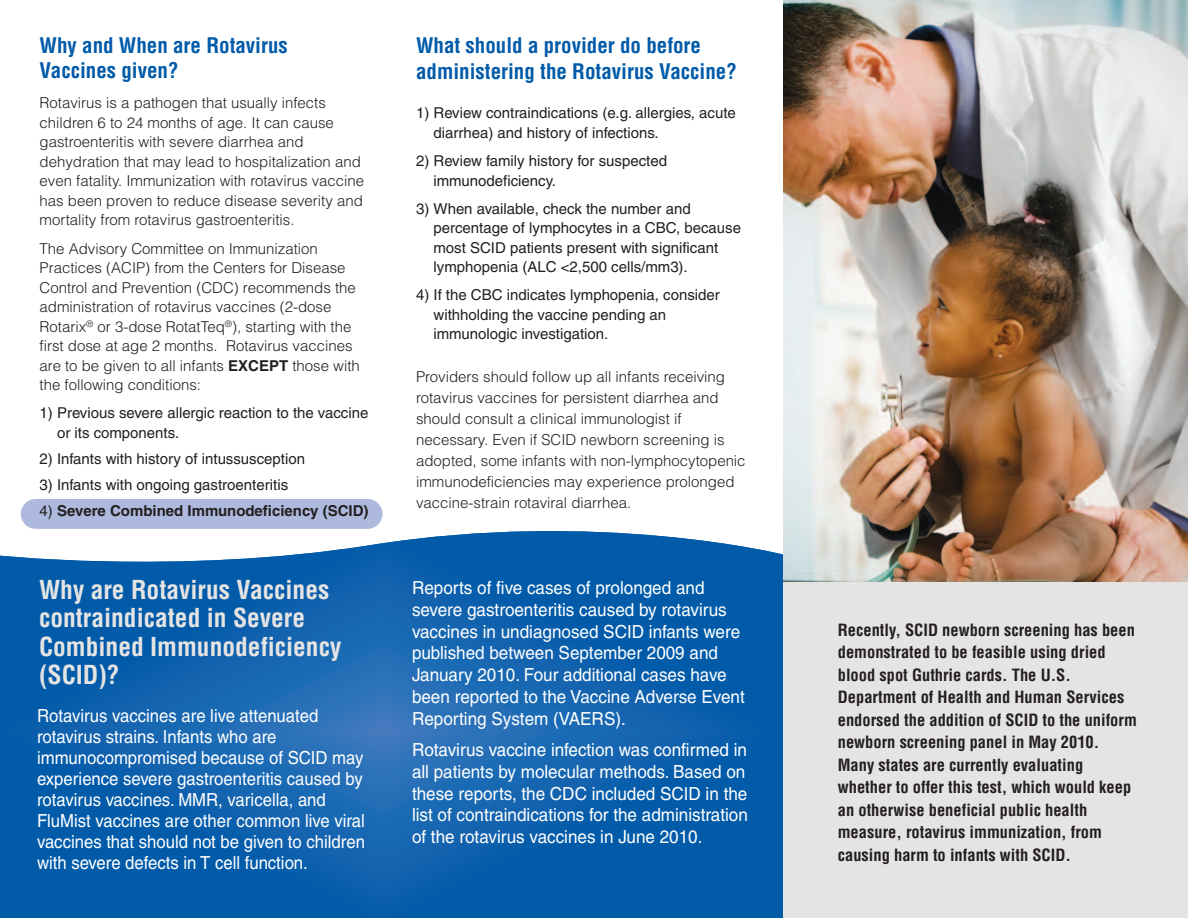
<style>
.page{position:relative;width:1188px;height:918px;background:#fff}
.page>*{position:absolute;margin:0;border:0;box-sizing:border-box;transform-origin:0 0}
.t1{font:700 condensed 25.5px/28.5px "Helvetica";color:#e5e4e3}
.t2{font:700 condensed 21px/25.2px "Helvetica";color:#015ba9}
.t3{font:18px/21.8px "Helvetica";color:#fff;scale:.95 1}
.t4{font:18px/21px "Helvetica";color:#fff;scale:.93 1}
.t5{font:700 condensed 16.5px/22.5px "Helvetica";color:#231f20}
.t6{font:300 15px/19.5px "Helvetica";color:#231f20}
.t7{font:15px/19.5px "Helvetica";color:#231f20}
.t8{font:700 15px "Helvetica";color:#231f20}
.s1{font-weight:700}
.s2{font-weight:400}
</style>
<div class="page">
<div style="left:783px;top:554px;width:405px;height:364px;background:#e5e4e3"></div>
<img style="left:783px;top:0;width:405px;height:581px">
<div style="left:21px;top:499px;width:361px;height:30px;background:#adbadd;border-radius:15px"></div>
<svg style="left:0;top:531px;width:783px;height:387px;background:#1667b0"></svg>
<h2 class="t2" style="left:40px;top:33px;width:250px">Why and When are Rotavirus<br>Vaccines given?</h2>
<p class="t6" style="left:40px;top:93px;width:326px">Rotavirus is a pathogen that usually infects children 6 to 24 months of age. It can cause gastroenteritis with severe diarrhea and dehydration that may lead to hospitalization and even fatality. Immunization with rotavirus vaccine has been proven to reduce disease severity and mortality from rotavirus gastroenteritis.</p>
<p class="t6" style="left:40px;top:239px;width:322px">The Advisory Committee on Immunization Practices (ACIP) from the Centers for Disease Control and Prevention (CDC) recommends the administration of rotavirus vaccines (2-dose Rotarix<sup>®</sup> or 3-dose RotatTeq<sup>®</sup>), starting with the first dose at age 2 months. Rotavirus vaccines are to be given to all infants <span class="s1">EXCEPT</span> those with the following conditions:</p>
<p class="t7" style="left:57px;top:405px;width:313px;text-indent:-17px">1) Previous severe allergic reaction to the vaccine or its components.</p>
<p class="t7" style="left:40px;top:450px;width:267px">2) Infants with history of intussusception</p>
<p class="t7" style="left:40px;top:476px;width:250px">3) Infants with ongoing gastroenteritis</p>
<p class="t8" style="left:40px;top:505px;width:330px"><span class="s2">4)</span> Severe Combined Immunodeficiency (SCID)</p>
<h1 class="t1" style="left:39px;top:576px;width:304px">Why are Rotavirus Vaccines contraindicated in Severe<br>Combined Immunodeficiency (SCID)?</h1>
<p class="t4" style="left:37px;top:707px;width:354px">Rotavirus vaccines are live attenuated rotavirus strains. Infants who are immunocompromised because of SCID may experience severe gastroenteritis caused by rotavirus vaccines. MMR, varicella, and FluMist vaccines are other common live viral vaccines that should not be given to children with severe defects in T cell function.</p>
<h2 class="t2" style="left:416px;top:34px;width:322px">What should a provider do before administering the Rotavirus Vaccine?</h2>
<p class="t7" style="left:434px;top:105px;width:304px;text-indent:-17px">1) Review contraindications (e.g. allergies, acute diarrhea) and history of infections.</p>
<p class="t7" style="left:434px;top:152px;width:235px;text-indent:-17px">2) Review family history for suspected immunodeficiency.</p>
<p class="t7" style="left:434px;top:200px;width:309px;text-indent:-17px">3) When available, check the number and percentage of lymphocytes in a CBC, because most SCID patients present with significant lymphopenia (ALC &lt;2,500 cells/mm3).</p>
<p class="t7" style="left:434px;top:287px;width:288px;text-indent:-17px">4) If the CBC indicates lymphopenia, consider withholding the vaccine pending an immunologic investigation.</p>
<p class="t6" style="left:416px;top:367px;width:331px;line-height:21px">Providers should follow up all infants receiving rotavirus vaccines for persistent diarrhea and should consult a clinical immunologist if necessary. Even if SCID newborn screening is adopted, some infants with non-lymphocytopenic immunodeficiencies may experience prolonged vaccine-strain rotaviral diarrhea.</p>
<p class="t3" style="left:412px;top:579px;width:352px">Reports of five cases of prolonged and severe gastroenteritis caused by rotavirus vaccines in undiagnosed SCID infants were published between September 2009 and January 2010. Four additional cases have been reported to the Vaccine Adverse Event Reporting System (VAERS).</p>
<p class="t3" style="left:412px;top:741px;width:355px">Rotavirus vaccine infection was confirmed in all patients by molecular methods. Based on these reports, the CDC included SCID in the list of contraindications for the administration of the rotavirus vaccines in June 2010.</p>
<p class="t5" style="left:838px;top:619px;width:301px">Recently, SCID newborn screening has been demonstrated to be feasible using dried blood spot Guthrie cards. The U.S.<br>Department of Health and Human Services endorsed the addition of SCID to the uniform newborn screening panel in May 2010.<br>Many states are currently evaluating whether to offer this test, which would keep an otherwise beneficial public health measure, rotavirus immunization, from causing harm to infants with SCID.</p>
</div>
